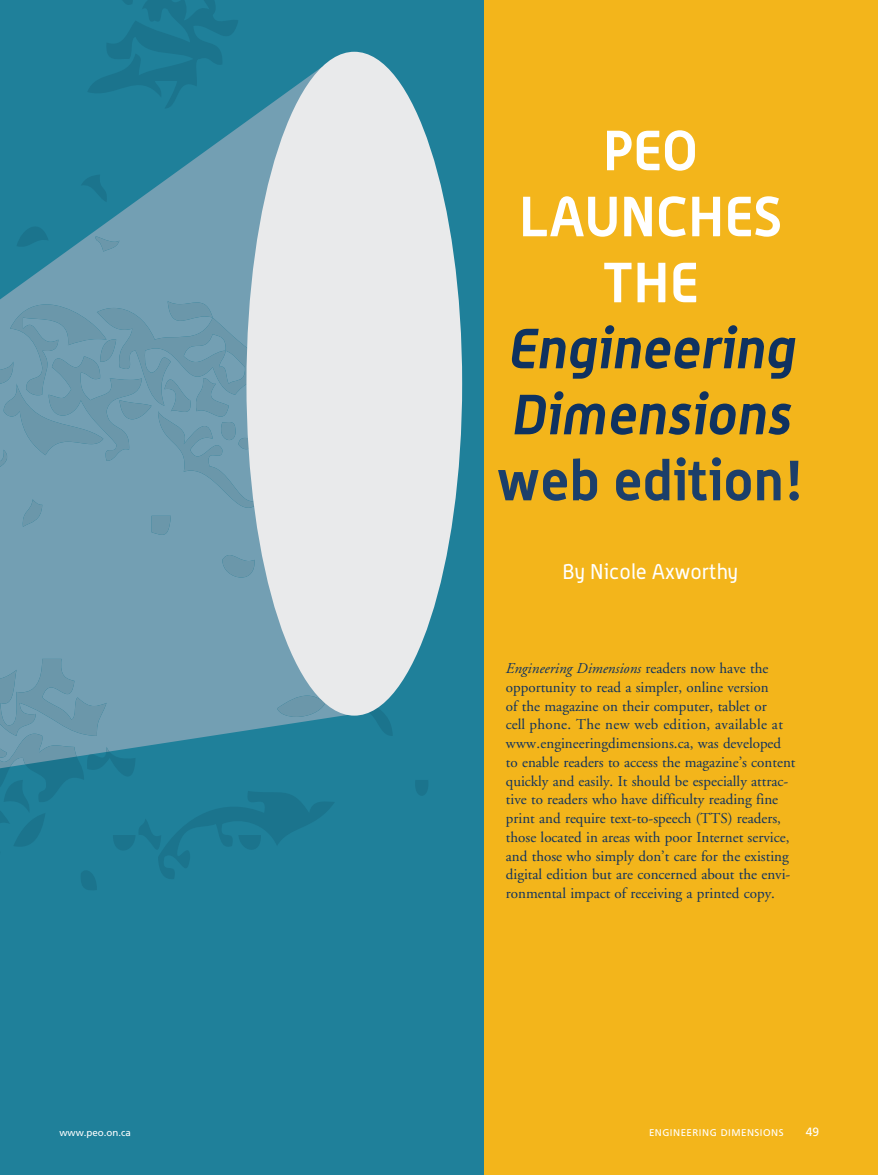
<style>
.page{position:relative;width:878px;height:1175px;background:#fff}
.page>*{position:absolute;margin:0;border:0;box-sizing:border-box;transform-origin:0 0}
.t1{font:italic 700 55.5px/66px "Alwyn OT";color:#0f3260}
.t2{font:700 55.5px/66px "Alwyn OT";color:#fff;text-align:center}
.t3{font:700 55.5px "Alwyn OT";color:#1c3f6a}
.t4{font:21px "Alwyn OT";color:#fff}
.t5{font:15px/18.8px "Adobe Garamond";color:#0f3260}
.t6{font:12px "Frutiger";color:#fff}
.t7{font:9.75px "Frutiger";letter-spacing:.05em;color:#fff}
.t8{font:9.75px "Frutiger";color:#fff}
.s1{font-style:italic}
</style>
<div class="page">
<div style="left:0;top:0;width:486px;height:1174px;background:#1f809a"></div>
<svg style="left:17px;top:202px;width:247px;height:79px;fill:#739fb3"></svg>
<svg style="left:82px;top:0;width:301px;height:202px"></svg>
<svg style="left:93px;top:234px;width:26px;height:18px"></svg>
<svg style="left:0;top:281px;width:450px;height:609px"></svg>
<div style="left:246px;top:52px;width:216px;height:663px;background:#e9eaeb;border-radius:50%"></div>
<div style="left:484px;top:0;width:394px;height:1174px;background:#f3b51b"></div>
<h1 class="t2" style="left:519px;top:116px;width:264px">PEO<br>LAUNCHES<br>THE</h1>
<h1 class="t1" style="left:506px;top:314px;width:289px">Engineering<br>Dimensions</h1>
<h1 class="t3" style="left:497px;top:446px;width:308px">web edition!</h1>
<h2 class="t4" style="left:562px;top:559px;width:177px">By Nicole Axworthy</h2>
<p class="t5" style="left:506px;top:659px;width:291px"><span class="s1">Engineering Dimensions</span> readers now have the opportunity to read a simpler, online version<br>of the magazine on their computer, tablet or<br>cell phone. The new web edition, available at www.engineeringdimensions.ca, was developed to enable readers to access the magazine’s content quickly and easily. It should be especially attrac&shy;tive to readers who have difficulty reading fine print and require text-to-speech (TTS) readers, those located in areas with poor Internet service, and those who simply don’t care for the existing digital edition but are concerned about the envi&shy;ronmental impact of receiving a printed copy.</p>
<p class="t8" style="left:59px;top:1126px;width:73px">www.peo.on.ca</p>
<p class="t7" style="left:649px;top:1126px;width:136px">ENGINEERING DIMENSIONS</p>
<p class="t6" style="left:805px;top:1124px;width:15px">49</p>
</div>
